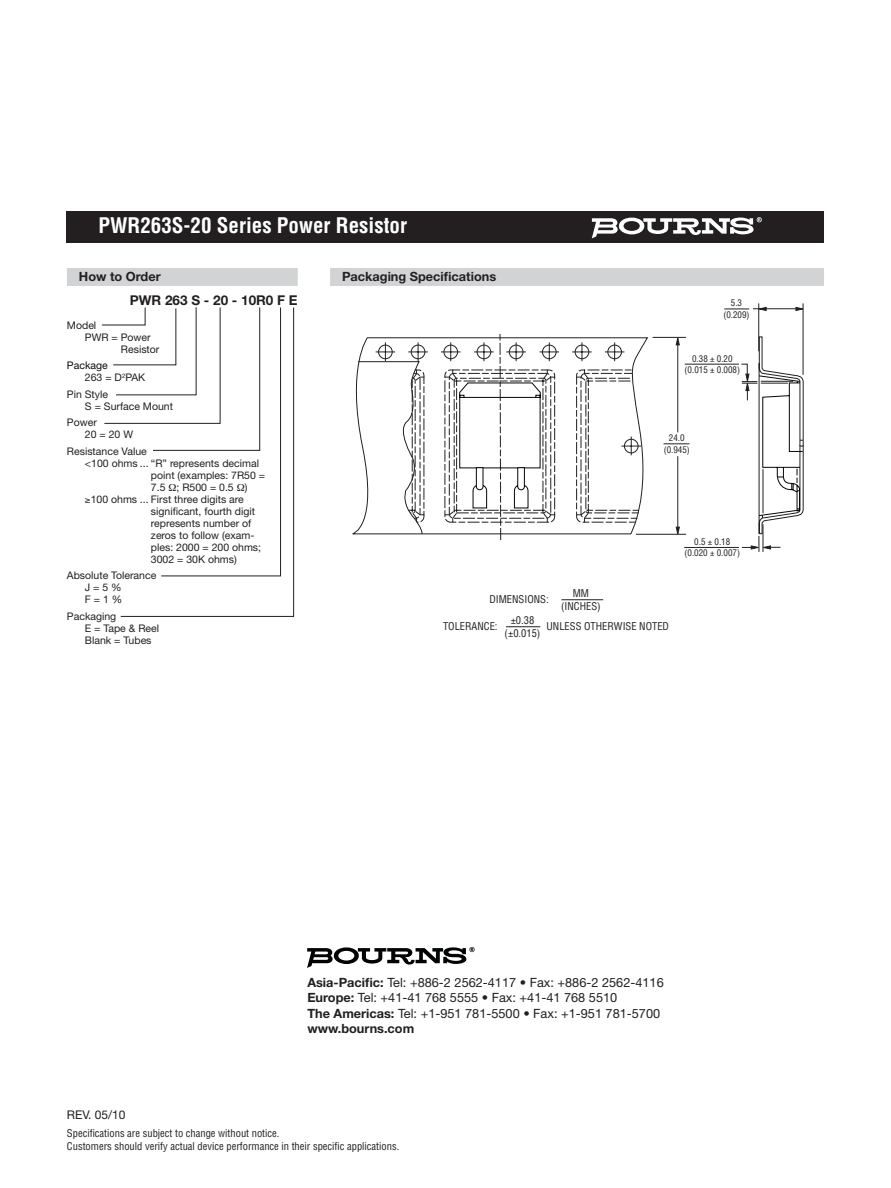
<style>
.page{position:relative;width:891px;height:1188px;background:#fff}
.page>*{position:absolute;margin:0;border:0;box-sizing:border-box;transform-origin:0 0}
.t1{font:700 condensed 21px "Helvetica";color:#fff}
.t2{font:700 13.5px "Helvetica Neue";color:#231f20}
.t3{font:12.75px/15.3px "Helvetica Neue";color:#231f20}
.t4{font:700 12.75px "Helvetica Neue";color:#231f20}
.t5{font:12px "Helvetica Neue";color:#231f20}
.t6{font:10.5px/12px "Helvetica Neue";color:#231f20}
.t7{font:condensed 10.5px/12.8px "Helvetica";color:#231f20}
.t8{font:condensed 9px/11.2px "Helvetica";color:#231f20;text-align:center}
.s1{color:#0a0e0f}
.s2{font-weight:700}
</style>
<div class="page">
<div style="left:67px;top:268px;width:231px;height:18px;background:#d1d3d4"></div>
<div style="left:67px;top:212px;width:757px;height:31px;background:#231f20"></div>
<svg style="left:592px;top:217px;width:170px;height:21px"></svg>
<svg style="left:120px;top:307px;width:174px;height:310px"></svg>
<div style="left:330px;top:268px;width:494px;height:18px;background:#d1d3d4"></div>
<svg style="left:353px;top:337px;width:298px;height:198px"></svg>
<svg style="left:572px;top:342px;width:20px;height:19px"></svg>
<svg style="left:605px;top:342px;width:19px;height:19px"></svg>
<svg style="left:357px;top:342px;width:71px;height:193px"></svg>
<svg style="left:576px;top:369px;width:65px;height:154px"></svg>
<svg style="left:441px;top:333px;width:118px;height:207px"></svg>
<hr style="left:684px;top:547px;width:55px;height:1px;background:#231f20">
<hr style="left:685px;top:364px;width:54px;height:1px;background:#231f20">
<svg style="left:741px;top:336px;width:63px;height:216px"></svg>
<hr style="left:653px;top:337px;width:33px;height:1px;background:#231f20">
<hr style="left:636px;top:534px;width:50px;height:1px;background:#231f20">
<svg style="left:676px;top:336px;width:4px;height:9px"></svg>
<hr style="left:677px;top:456px;width:1px;height:73px;background:#231f20">
<svg style="left:676px;top:527px;width:4px;height:8px"></svg>
<hr style="left:677px;top:343px;width:1px;height:89px;background:#231f20">
<svg style="left:664px;top:443px;width:25px;height:1px"></svg>
<svg style="left:724px;top:309px;width:25px;height:1px"></svg>
<hr style="left:758px;top:303px;width:1px;height:48px;background:#231f20">
<hr style="left:803px;top:303px;width:1px;height:72px;background:#231f20">
<svg style="left:757px;top:307px;width:10px;height:4px"></svg>
<svg style="left:796px;top:307px;width:8px;height:4px"></svg>
<hr style="left:753px;top:308px;width:49px;height:1px;background:#231f20">
<hr style="left:763px;top:469px;width:1px;height:44px;background:#231f20">
<hr style="left:561px;top:599px;width:42px;height:1px;background:#231f20">
<hr style="left:506px;top:626px;width:34px;height:1px;background:#231f20">
<svg style="left:307px;top:947px;width:168px;height:21px"></svg>
<svg style="left:169px;top:483px;width:7px;height:8px"></svg>
<svg style="left:237px;top:483px;width:7px;height:8px"></svg>
<h1 class="t1" style="left:98px;top:218px;width:310px">PWR263S-20 Series Power Resistor</h1>
<p class="t4" style="left:342px;top:272px;width:156px">Packaging Specifications</p>
<p class="t4" style="left:79px;top:272px;width:83px">How to Order</p>
<p class="t2" style="left:130px;top:295px;width:169px">PWR 263 S - 20 - 10R0 F E</p>
<p class="t6" style="left:67px;top:320px;width:31px">Model</p>
<p class="t6" style="left:85px;top:332px;width:67px">PWR = Power</p>
<p class="t6" style="left:121px;top:344px;width:40px">Resistor</p>
<p class="t6" style="left:85px;top:360px;width:62px;text-indent:-18px"><span class="s1">Package<br></span>263 = D<sup>2</sup>PAK</p>
<p class="t6" style="left:85px;top:389px;width:90px;text-indent:-18px">Pin Style<br>S = Surface Mount</p>
<p class="t6" style="left:85px;top:417px;width:50px;text-indent:-18px">Power<br>20 = 20 W</p>
<p class="t6" style="left:67px;top:446px;width:81px">Resistance Value</p>
<p class="t6" style="left:85px;top:458px;width:176px">&lt;100 ohms ... “R” represents decimal</p>
<p class="t6" style="left:151px;top:470px;width:116px">point (examples: 7R50 =</p>
<p class="t6" style="left:151px;top:482px;width:98px">7.5 ; R500 = 0.5 )</p>
<p class="t6" style="left:85px;top:494px;width:160px">≥100 ohms ... First three digits are</p>
<p class="t6" style="left:151px;top:506px;width:106px">significant, fourth digit</p>
<p class="t6" style="left:151px;top:518px;width:102px">represents number of</p>
<p class="t6" style="left:151px;top:530px;width:105px">zeros to follow (exam-</p>
<p class="t6" style="left:151px;top:542px;width:112px">ples: 2000 = 200 ohms;</p>
<p class="t6" style="left:151px;top:554px;width:87px">3002 = 30K ohms)</p>
<p class="t6" style="left:85px;top:570px;width:73px;text-indent:-18px">Absolute Tolerance<br>J = 5 %<br>F = 1 %</p>
<p class="t6" style="left:85px;top:611px;width:76px;text-indent:-18px">Packaging<br>E = Tape &amp; Reel<br>Blank = Tubes</p>
<p class="t8" style="left:723px;top:298px;width:28px">5.3 (0.209)</p>
<p class="t8" style="left:685px;top:353px;width:57px">0.38 ± 0.20 (0.015 ± 0.008)</p>
<p class="t8" style="left:664px;top:433px;width:28px">24.0 (0.945)</p>
<p class="t7" style="left:489px;top:594px;width:61px">DIMENSIONS:</p>
<p class="t7" style="left:561px;top:588px;width:41px;text-align:center">MM (INCHES)</p>
<p class="t7" style="left:443px;top:621px;width:56px">TOLERANCE:</p>
<p class="t7" style="left:511px;top:615px;width:25px">±0.38</p>
<p class="t7" style="left:547px;top:621px;width:124px">UNLESS OTHERWISE NOTED</p>
<p class="t7" style="left:505px;top:627px;width:37px">(±0.015)</p>
<p class="t8" style="left:685px;top:537px;width:57px">0.5 ± 0.18 (0.020 ± 0.007)</p>
<p class="t5" style="left:67px;top:1111px;width:60px">REV. 05/10</p>
<p class="t3" style="left:307px;top:976px;width:358px"><span class="s2">Asia-Pacific:</span> Tel: +886-2 2562-4117 • Fax: +886-2 2562-4116<br><span class="s2">Europe:</span> Tel: +41-41 768 5555 • Fax: +41-41 768 5510<br><span class="s2">The Americas:</span> Tel: +1-951 781-5500 • Fax: +1-951 781-5700 <span class="s2">www.bourns.com</span></p>
<p class="t7" style="left:67px;top:1128px;width:334px">Specifications are subject to change without notice.<br>Customers should verify actual device performance in their specific applications.</p>
</div>
